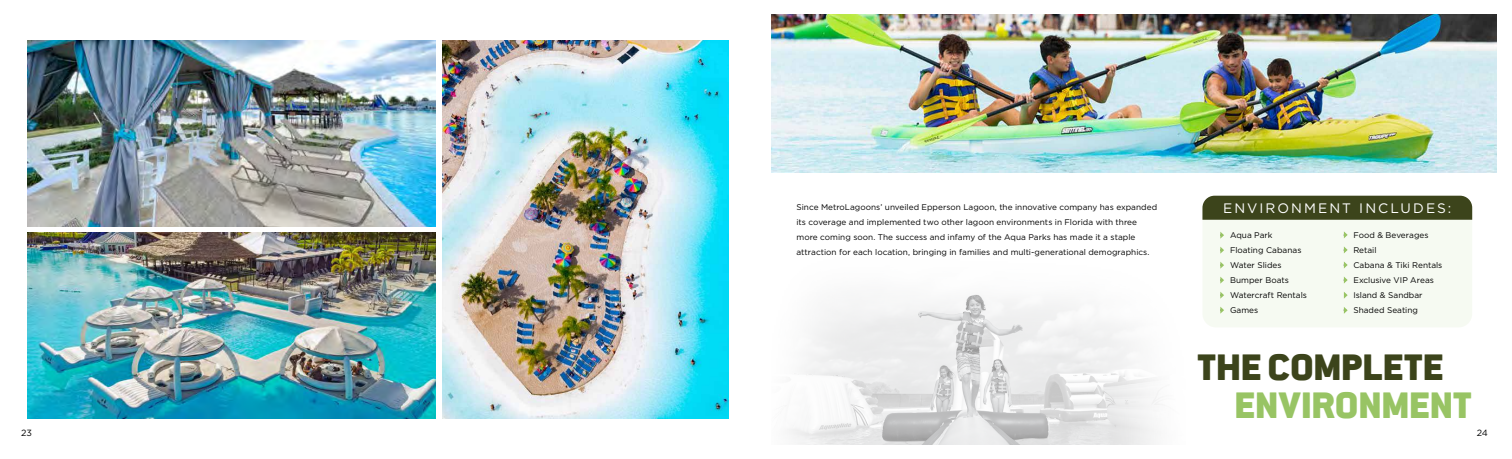
<style>
.page{position:relative;width:1512px;height:459px;background:#fff}
.page>*{position:absolute;margin:0;border:0;box-sizing:border-box;transform-origin:0 0}
.t1{font:40.5px "Conduit ITC Black";letter-spacing:.005em;color:#98c464}
.t2{font:40.5px "Conduit ITC Black";letter-spacing:.01em;color:#3c441b}
.t3{font:13.73px "Gotham";letter-spacing:.15em;color:#fff}
.t4{font:9px "Gotham";color:#000}
.t5{font:8.25px/15px "Gotham";color:#000}
</style>
<div class="page">
<img style="left:789px;top:294px;width:371px;height:151px">
<img style="left:771px;top:14px;width:726px;height:159px">
<img style="left:27px;top:233px;width:408px;height:185px">
<img style="left:442px;top:40px;width:287px;height:378px">
<img style="left:27px;top:40px;width:408px;height:186px">
<div style="left:1202px;top:196px;width:270px;height:131px;background:#f6faf2;border-radius:14px"></div>
<div style="left:1202px;top:196px;width:270px;height:24px;background:#3c441b"></div>
<svg style="left:1220px;top:232px;width:4px;height:7px"></svg>
<svg style="left:1344px;top:231px;width:4px;height:7px"></svg>
<svg style="left:1220px;top:247px;width:4px;height:7px"></svg>
<svg style="left:1344px;top:246px;width:4px;height:7px"></svg>
<svg style="left:1220px;top:262px;width:4px;height:7px"></svg>
<svg style="left:1344px;top:261px;width:4px;height:7px"></svg>
<svg style="left:1220px;top:277px;width:4px;height:7px"></svg>
<svg style="left:1344px;top:277px;width:4px;height:7px"></svg>
<svg style="left:1220px;top:292px;width:4px;height:7px"></svg>
<svg style="left:1344px;top:292px;width:4px;height:7px"></svg>
<svg style="left:1344px;top:307px;width:4px;height:7px"></svg>
<svg style="left:1220px;top:307px;width:4px;height:7px"></svg>
<p class="t5" style="left:796px;top:199px;width:362px">Since MetroLagoons’ unveiled Epperson Lagoon, the innovative company has expanded its coverage and implemented two other lagoon environments in Florida with three more coming soon. The success and infamy of the Aqua Parks has made it a staple attraction for each location, bringing in families and multi-generational demographics.</p>
<h2 class="t3" style="left:1223px;top:199px;width:230px">ENVIRONMENT INCLUDES:</h2>
<p class="t5" style="left:1220px;top:227px;width:54px">• Aqua Park</p>
<p class="t5" style="left:1220px;top:242px;width:83px">• Floating Cabanas</p>
<p class="t5" style="left:1220px;top:257px;width:63px">• Water Slides</p>
<p class="t5" style="left:1220px;top:272px;width:71px">• Bumper Boats</p>
<p class="t5" style="left:1220px;top:287px;width:89px">• Watercraft Rentals</p>
<p class="t5" style="left:1220px;top:302px;width:40px">• Games</p>
<p class="t5" style="left:1343px;top:227px;width:87px">• Food &amp; Beverages</p>
<p class="t5" style="left:1343px;top:242px;width:35px">• Retail</p>
<p class="t5" style="left:1343px;top:257px;width:101px">• Cabana &amp; Tiki Rentals</p>
<p class="t5" style="left:1343px;top:272px;width:92px;text-align:center">• Exclusive VIP Areas<br>Island &amp; Sandbar</p>
<p class="t5" style="left:1343px;top:302px;width:76px">• Shaded Seating</p>
<h1 class="t2" style="left:1198px;top:343px;width:247px">THE COMPLETE</h1>
<h1 class="t1" style="left:1235px;top:381px;width:238px">ENVIRONMENT</h1>
<p class="t4" style="left:21px;top:427px;width:12px">23</p>
<p class="t4" style="left:1477px;top:427px;width:13px">24</p>
</div>
